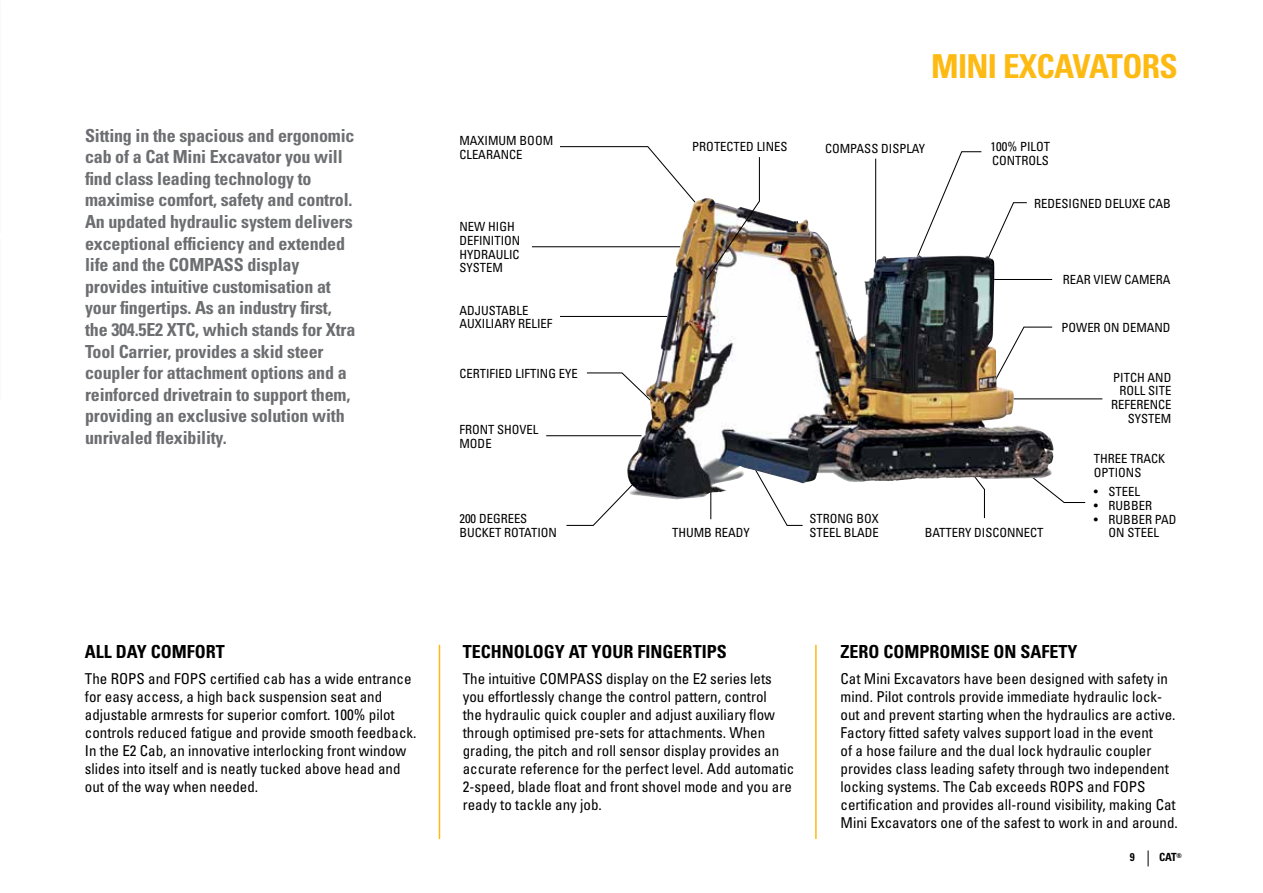
<style>
.page{position:relative;width:1263px;height:893px;background:#fff}
.page>*{position:absolute;margin:0;border:0;box-sizing:border-box;transform-origin:0 0}
.t1{font:700 condensed 33px "Univers LT Std";letter-spacing:-.02em;color:#fdba12}
.t2{font:700 condensed 18px/21.6px "Univers";letter-spacing:-.01em;color:#6d6e71}
.t3{font:700 condensed 18px "Univers LT Std";color:#000}
.t4{font:condensed 15px/18px "Univers LT Std";color:#000}
.t5{font:condensed 12.6px/13.6px "Univers";color:#000}
.t6{font:700 condensed 11.25px "Univers LT Std";color:#000}
</style>
<div class="page">
<hr style="left:439px;top:645px;width:1px;height:194px;background:#fdba12">
<hr style="left:815px;top:645px;width:2px;height:194px;background:#fdba12">
<svg style="left:1148px;top:850px;width:1px;height:16px"></svg>
<svg style="left:941px;top:151px;width:41px;height:47px"></svg>
<hr style="left:991px;top:398px;width:111px;height:1px;background:#000">
<svg style="left:566px;top:490px;width:60px;height:36px"></svg>
<svg style="left:771px;top:499px;width:32px;height:27px"></svg>
<hr style="left:875px;top:159px;width:1px;height:140px;background:#000">
<hr style="left:710px;top:388px;width:1px;height:131px;background:#000">
<svg style="left:586px;top:372px;width:40px;height:6px"></svg>
<hr style="left:560px;top:316px;width:136px;height:1px;background:#000">
<hr style="left:546px;top:435px;width:95px;height:1px;background:#000">
<hr style="left:532px;top:246px;width:179px;height:1px;background:#000">
<svg style="left:983px;top:499px;width:2px;height:20px"></svg>
<svg style="left:1054px;top:494px;width:32px;height:9px"></svg>
<img style="left:626px;top:198px;width:428px;height:301px">
<svg style="left:559px;top:146px;width:201px;height:135px"></svg>
<p class="t2" style="left:85px;top:124px;width:272px">Sitting in the spacious and ergonomic cab of a Cat Mini Excavator you will find class leading technology to maximise comfort, safety and control.<br>An updated hydraulic system delivers exceptional efficiency and extended life and the COMPASS display provides intuitive customisation at your fingertips. As an industry first, the 304.5E2 XTC, which stands for Xtra Tool Carrier, provides a skid steer coupler for attachment options and a reinforced drivetrain to support them, providing an exclusive solution with unrivaled flexibility.</p>
<p class="t3" style="left:85px;top:640px;width:141px">ALL DAY COMFORT</p>
<p class="t4" style="left:85px;top:670px;width:333px">The ROPS and FOPS certified cab has a wide entrance for easy access, a high back suspension seat and adjustable armrests for superior comfort. 100% pilot controls reduced fatigue and provide smooth feedback.<br>In the E2 Cab, an innovative interlocking front window slides into itself and is neatly tucked above head and out of the way when needed.</p>
<p class="t5" style="left:459px;top:134px;width:95px">MAXIMUM BOOM<br>CLEARANCE</p>
<p class="t5" style="left:459px;top:220px;width:62px">NEW HIGH<br>DEFINITION<br>HYDRAULIC<br>SYSTEM</p>
<p class="t5" style="left:459px;top:303px;width:95px">ADJUSTABLE<br>AUXILIARY RELIEF</p>
<p class="t5" style="left:459px;top:366px;width:120px">CERTIFIED LIFTING EYE</p>
<p class="t5" style="left:459px;top:422px;width:81px">FRONT SHOVEL<br>MODE</p>
<p class="t5" style="left:692px;top:140px;width:97px">PROTECTED LINES</p>
<h1 class="t1" style="left:931px;top:46px;width:248px">MINI EXCAVATORS</h1>
<p class="t5" style="left:825px;top:141px;width:102px">COMPASS DISPLAY</p>
<p class="t5" style="left:990px;top:140px;width:61px">100% PILOT<br>CONTROLS</p>
<p class="t5" style="left:1034px;top:196px;width:138px">REDESIGNED DELUXE CAB</p>
<p class="t5" style="left:1063px;top:272px;width:109px">REAR VIEW CAMERA</p>
<p class="t5" style="left:1061px;top:321px;width:111px">POWER ON DEMAND</p>
<p class="t5" style="left:1111px;top:370px;width:62px;text-align:right">PITCH AND<br>ROLL SITE<br>REFERENCE<br>SYSTEM</p>
<p class="t5" style="left:459px;top:512px;width:99px">200 DEGREES<br>BUCKET ROTATION</p>
<p class="t5" style="left:809px;top:512px;width:71px">STRONG BOX<br>STEEL BLADE</p>
<p class="t5" style="left:672px;top:526px;width:79px">THUMB READY</p>
<p class="t5" style="left:925px;top:525px;width:120px">BATTERY DISCONNECT</p>
<p class="t5" style="left:1094px;top:452px;width:73px">THREE TRACK<br>OPTIONS</p>
<p class="t5" style="left:1094px;top:485px;width:48px">• STEEL</p>
<p class="t5" style="left:1094px;top:499px;width:60px">• RUBBER</p>
<p class="t5" style="left:1094px;top:512px;width:84px;text-align:center">• RUBBER PAD<br>ON STEEL</p>
<p class="t3" style="left:463px;top:640px;width:265px">TECHNOLOGY AT YOUR FINGERTIPS</p>
<p class="t4" style="left:463px;top:670px;width:333px">The intuitive COMPASS display on the E2 series lets you effortlessly change the control pattern, control<br>the hydraulic quick coupler and adjust auxiliary flow through optimised pre-sets for attachments. When grading, the pitch and roll sensor display provides an accurate reference for the perfect level. Add automatic 2-speed, blade float and front shovel mode and you are ready to tackle any job.</p>
<p class="t3" style="left:840px;top:640px;width:239px">ZERO COMPROMISE ON SAFETY</p>
<p class="t4" style="left:840px;top:670px;width:339px">Cat Mini Excavators have been designed with safety in mind. Pilot controls provide immediate hydraulic lock&shy;out and prevent starting when the hydraulics are active.<br>Factory fitted safety valves support load in the event<br>of a hose failure and the dual lock hydraulic coupler provides class leading safety through two independent locking systems. The Cab exceeds ROPS and FOPS certification and provides all-round visibility, making Cat Mini Excavators one of the safest to work in and around.</p>
<p class="t6" style="left:1130px;top:850px;width:6px">9</p>
<p class="t6" style="left:1159px;top:850px;width:24px">CAT<sup>®</sup></p>
</div>
